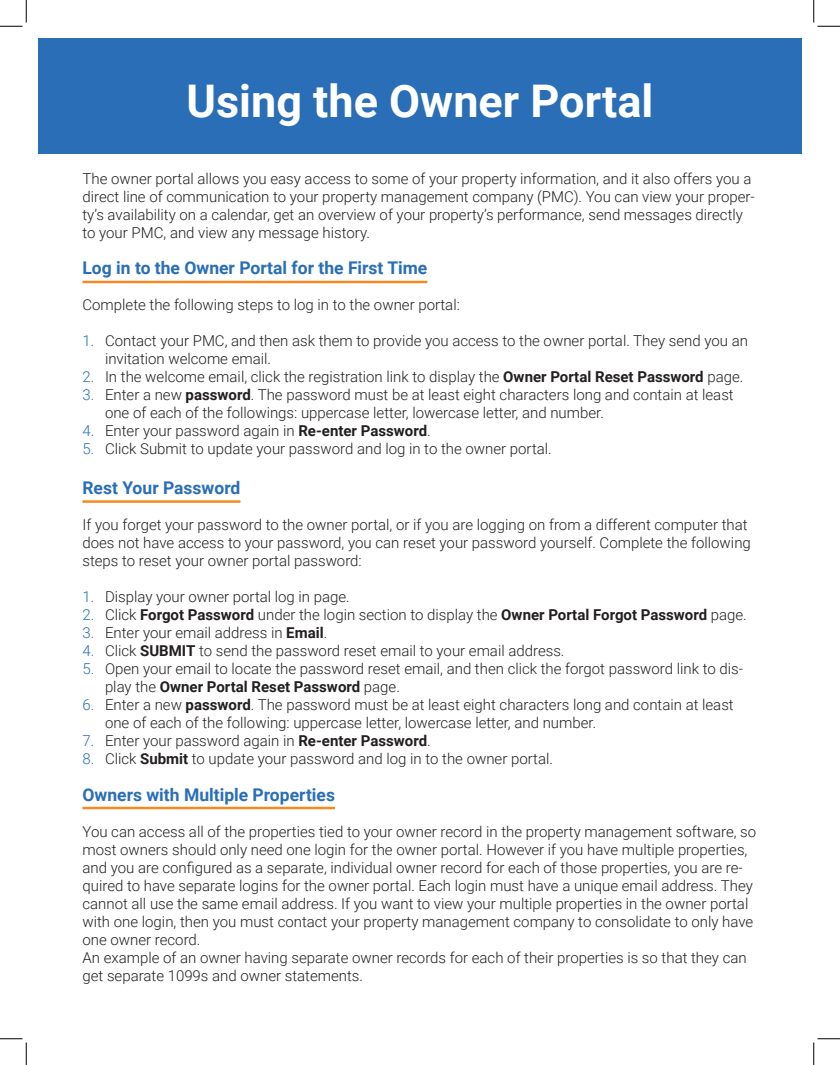
<style>
.page{position:relative;width:840px;height:1065px;background:#fff}
.page>*{position:absolute;margin:0;border:0;box-sizing:border-box;transform-origin:0 0}
.t1{font:700 45px "Roboto";color:#fff}
.t2{font:700 17.5px "Roboto";color:#296eb7}
.t3{font:300 15px/18px "Roboto";color:#231f20}
.s1{color:#296eb7}
.s2{font-weight:700}
</style>
<div class="page">
<div style="left:38px;top:38px;width:764px;height:116px;background:#296eb7"></div>
<hr style="left:82px;top:281px;width:345px;height:2px;background:#f6891f">
<hr style="left:82px;top:500px;width:158px;height:3px;background:#f6891f">
<hr style="left:82px;top:807px;width:253px;height:2px;background:#f6891f">
<svg style="left:0;top:0;width:27px;height:27px"></svg>
<svg style="left:0;top:1039px;width:27px;height:26px"></svg>
<svg style="left:814px;top:0;width:26px;height:27px"></svg>
<svg style="left:814px;top:1039px;width:26px;height:26px"></svg>
<h1 class="t1" style="left:187px;top:69px;width:468px">Using the Owner Portal</h1>
<p class="t3" style="left:82px;top:169px;width:674px">The owner portal allows you easy access to some of your property information, and it also offers you a direct line of communication to your property management company (PMC). You can view your proper&shy;ty’s availability on a calendar, get an overview of your property’s performance, send messages directly to your PMC, and view any message history.</p>
<p class="t2" style="left:82px;top:256px;width:346px">Log in to the Owner Portal for the First Time</p>
<p class="t3" style="left:82px;top:296px;width:379px">Complete the following steps to log in to the owner portal:</p>
<p class="t3" style="left:105px;top:332px;width:645px;text-indent:-22px"><span class="s1">1.</span> Contact your PMC, and then ask them to provide you access to the owner portal. They send you an invitation welcome email.</p>
<p class="t3" style="left:82px;top:368px;width:662px"><span class="s1">2.</span> In the welcome email, click the registration link to display the <span class="s2">Owner Portal Reset Password</span> page.</p>
<p class="t3" style="left:105px;top:386px;width:630px;text-indent:-22px"><span class="s1">3.</span> Enter a new <span class="s2">password</span>. The password must be at least eight characters long and contain at least one of each of the followings: uppercase letter, lowercase letter, and number.</p>
<p class="t3" style="left:82px;top:422px;width:350px"><span class="s1">4.</span> Enter your password again in <span class="s2">Re-enter Password</span>.</p>
<p class="t3" style="left:82px;top:440px;width:471px"><span class="s1">5.</span> Click Submit to update your password and log in to the owner portal.</p>
<p class="t2" style="left:82px;top:476px;width:159px">Rest Your Password</p>
<p class="t3" style="left:82px;top:515px;width:670px">If you forget your password to the owner portal, or if you are logging on from a different computer that does not have access to your password, you can reset your password yourself. Complete the following steps to reset your owner portal password:</p>
<p class="t3" style="left:82px;top:587px;width:269px"><span class="s1">1.</span> Display your owner portal log in page.</p>
<p class="t3" style="left:82px;top:605px;width:666px"><span class="s1">2.</span> Click <span class="s2">Forgot Password</span> under the login section to display the <span class="s2">Owner Portal Forgot Password</span> page.</p>
<p class="t3" style="left:82px;top:623px;width:246px"><span class="s1">3.</span> Enter your email address in <span class="s2">Email</span>.</p>
<p class="t3" style="left:82px;top:641px;width:484px"><span class="s1">4.</span> Click <span class="s2">SUBMIT</span> to send the password reset email to your email address.</p>
<p class="t3" style="left:105px;top:659px;width:640px;text-indent:-22px"><span class="s1">5.</span> Open your email to locate the password reset email, and then click the forgot password link to dis&shy;play the <span class="s2">Owner Portal Reset Password</span> page.</p>
<p class="t3" style="left:105px;top:695px;width:630px;text-indent:-22px"><span class="s1">6.</span> Enter a new <span class="s2">password</span>. The password must be at least eight characters long and contain at least one of each of the following: uppercase letter, lowercase letter, and number.</p>
<p class="t3" style="left:82px;top:731px;width:350px"><span class="s1">7.</span> Enter your password again in <span class="s2">Re-enter Password</span>.</p>
<p class="t3" style="left:82px;top:749px;width:472px"><span class="s1">8.</span> Click <span class="s2">Submit</span> to update your password and log in to the owner portal.</p>
<p class="t2" style="left:82px;top:782px;width:254px">Owners with Multiple Properties</p>
<p class="t3" style="left:82px;top:822px;width:675px">You can access all of the properties tied to your owner record in the property management software, so most owners should only need one login for the owner portal. However if you have multiple properties, and you are configured as a separate, individual owner record for each of those properties, you are re&shy;quired to have separate logins for the owner portal. Each login must have a unique email address. They cannot all use the same email address. If you want to view your multiple properties in the owner portal with one login, then you must contact your property management company to consolidate to only have one owner record.<br>An example of an owner having separate owner records for each of their properties is so that they can get separate 1099s and owner statements.</p>
</div>
